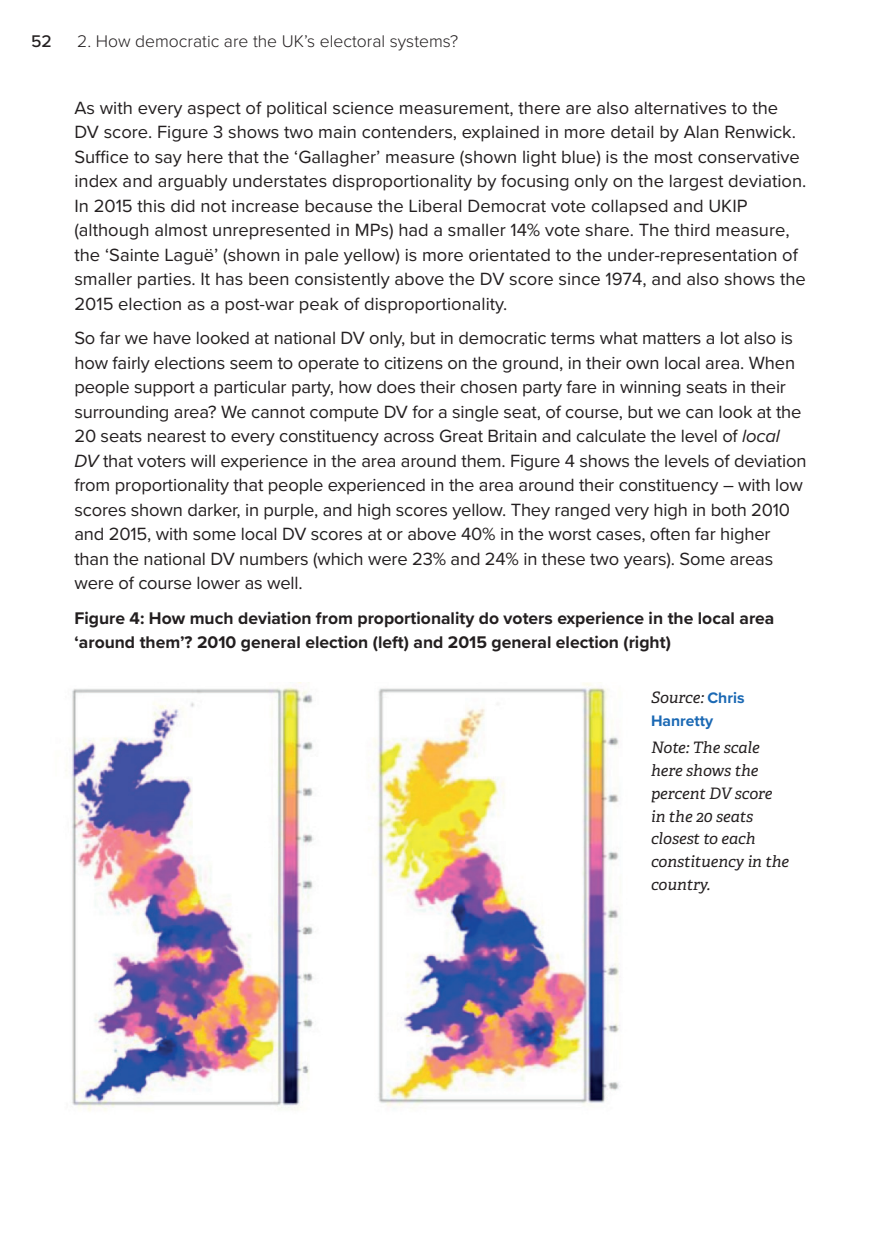
<style>
.page{position:relative;width:883px;height:1260px;background:#fff}
.page>*{position:absolute;margin:0;border:0;box-sizing:border-box;transform-origin:0 0}
.t1{font:18.38px/24.5px "Proxima Nova";letter-spacing:-.01em;color:#231f20}
.t2{font:700 17.5px/24.5px "Proxima Nova";color:#231f20}
.t3{font:300 17.5px "Proxima Nova";color:#231f20}
.t4{font:500 17.5px "Proxima Nova";color:#231f20}
.t5{font:italic 15.75px/22.8px "Adelle PE";color:#231f20}
.t6{font:700 15.75px "Proxima Nova";color:#1b69b4}
.s1{font-style:italic}
.s2{font-family:"Proxima Nova";font-weight:700;font-style:normal;color:#1b69b4}
</style>
<div class="page">
<img style="left:65px;top:682px;width:555px;height:429px">
<p class="t4" style="left:31px;top:28px;width:22px">52</p>
<p class="t3" style="left:77px;top:28px;width:383px">2. How democratic are the UK’s electoral systems?</p>
<p class="t1" style="left:74px;top:95px;width:734px">As with every aspect of political science measurement, there are also alternatives to the DV score. Figure 3 shows two main contenders, explained in more detail by Alan Renwick.<br>Suffice to say here that the ‘Gallagher’ measure (shown light blue) is the most conservative index and arguably understates disproportionality by focusing only on the largest deviation.<br>In 2015 this did not increase because the Liberal Democrat vote collapsed and UKIP (although almost unrepresented in MPs) had a smaller 14% vote share. The third measure, the ‘Sainte Laguë’ (shown in pale yellow) is more orientated to the under-representation of smaller parties. It has been consistently above the DV score since 1974, and also shows the 2015 election as a post-war peak of disproportionality.</p>
<p class="t1" style="left:74px;top:325px;width:734px">So far we have looked at national DV only, but in democratic terms what matters a lot also is how fairly elections seem to operate to citizens on the ground, in their own local area. When people support a particular party, how does their chosen party fare in winning seats in their surrounding area? We cannot compute DV for a single seat, of course, but we can look at the 20 seats nearest to every constituency across Great Britain and calculate the level of <span class="s1">local DV</span> that voters will experience in the area around them. Figure 4 shows the levels of deviation from proportionality that people experienced in the area around their constituency – with low scores shown darker, in purple, and high scores yellow. They ranged very high in both 2010 and 2015, with some local DV scores at or above 40% in the worst cases, often far higher than the national DV numbers (which were 23% and 24% in these two years). Some areas were of course lower as well.</p>
<p class="t2" style="left:74px;top:605px;width:702px">Figure 4: How much deviation from proportionality do voters experience in the local area ‘around them’? 2010 general election (left) and 2015 general election (right)</p>
<p class="t5" style="left:651px;top:685px;width:95px">Source: <span class="s2">Chris</span></p>
<p class="t6" style="left:651px;top:709px;width:64px">Hanretty</p>
<p class="t5" style="left:651px;top:736px;width:140px">Note: The scale here shows the percent DV score in the 20 seats closest to each constituency in the country.</p>
</div>
